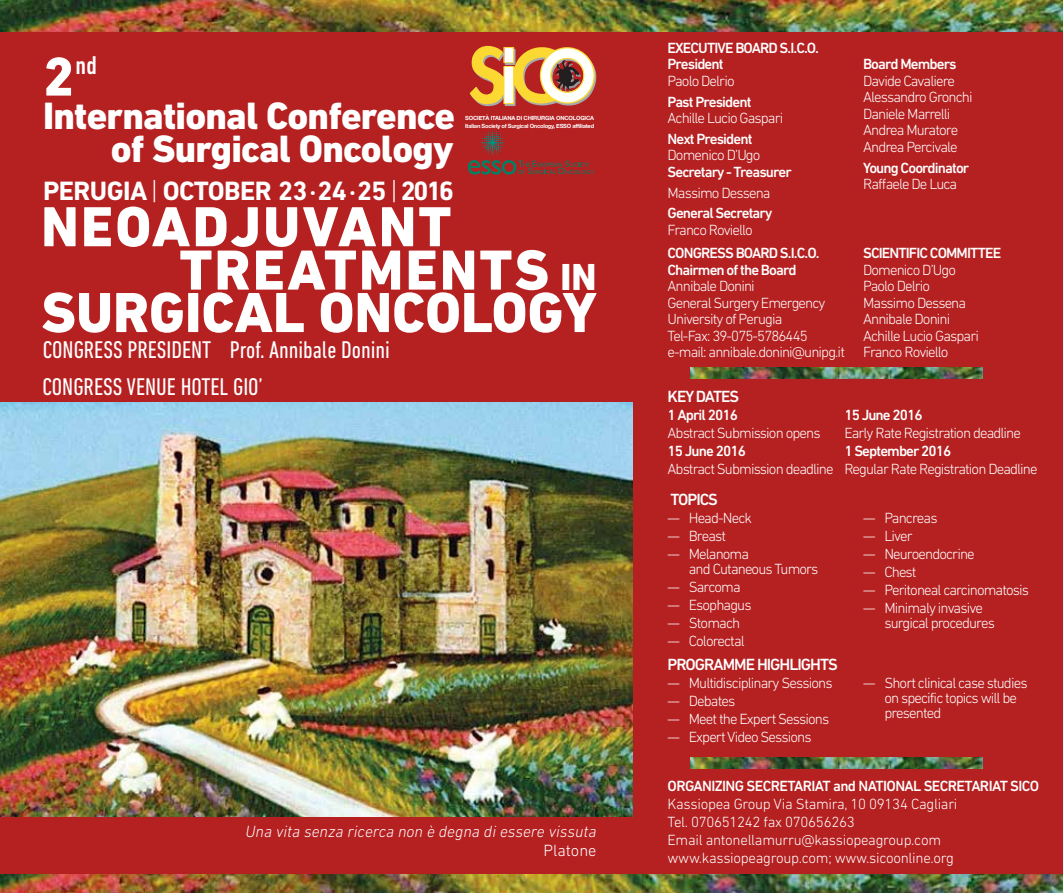
<style>
.page{position:relative;width:1063px;height:893px;background:#fff}
.page>*{position:absolute;margin:0;border:0;box-sizing:border-box;transform-origin:0 0}
.t1{font:800 57.45px "DIN Next LT Pro";letter-spacing:.04em;color:#fff}
.t2{font:800 57.45px "DIN Next LT Pro";letter-spacing:.005em;color:#fff}
.t3{font:800 38.7px/33px "DIN Next LT Pro";letter-spacing:-.02em;color:#fff;text-align:right}
.t4{font:700 27px "DIN Next LT Pro";letter-spacing:-.02em;color:#fff}
.t5{font:500 condensed 26.25px "DIN Next LT Pro";color:#fff}
.t6{font:condensed 24.6px "DIN Next LT Pro";color:#fff}
.t7{font:italic 300 16.5px "DIN Next LT Pro";color:#fff}
.t8{font:500 16.5px "DIN Next LT Pro";letter-spacing:-.06em;color:#fff}
.t9{font:300 16.5px "DIN Next LT Pro";color:#fff}
.t10{font:300 15px/16.5px "DIN Next LT Pro";letter-spacing:-.06em;color:#fff}
.t11{font:500 15px/16.5px "DIN Next LT Pro";letter-spacing:-.06em;color:#fff}
.t12{font:300 15px/18px "DIN Next LT Pro";letter-spacing:-.02em;color:#fff}
.t13{font:500 15px "DIN Next LT Pro";letter-spacing:-.04em;color:#fff}
.t14{font:700 5.7px/8.4px "Helvetica Neue";letter-spacing:-.04em;color:#fff}
.s1{font-weight:800;font-stretch:normal;font-size:55.5px}
.s2{font-weight:300}
.s3{font-weight:200;font-stretch:condensed;font-size:22.5px}
.s4{font-size:38.25px}
</style>
<div class="page">
<div style="left:0;top:32px;width:1063px;height:843px;background:#b52021"></div>
<img style="left:0;top:403px;width:633px;height:413px">
<img style="left:0;top:0;width:1063px;height:32px">
<img style="left:0;top:875px;width:1063px;height:18px">
<img style="left:690px;top:367px;width:293px;height:11px">
<img style="left:690px;top:757px;width:293px;height:11px">
<svg style="left:484px;top:130px;width:17px;height:7px"></svg>
<svg style="left:468px;top:160px;width:126px;height:15px;background:#7e3c34"></svg>
<svg style="left:469px;top:45px;width:132px;height:63px"></svg>
<h3 class="t5" style="left:43px;top:51px;width:55px"><span class="s1">2</span>nd</h3>
<h2 class="t3" style="left:43px;top:99px;width:413px">International Conference of Surgical Oncology</h2>
<h3 class="t4" style="left:43px;top:175px;width:412px">PERUGIA <span class="s2">|</span> OCTOBER 23<span class="s3">•</span>24<span class="s3">•</span>25 <span class="s2">|</span>2016</h3>
<p class="t14" style="left:465px;top:114px;width:131px">SOCIETÀ ITALIANA DI CHIRURGIA ONCOLOGICA<br>Italian Society of Surgical Oncology, ESSO affiliated</p>
<h1 class="t1" style="left:41px;top:193px;width:411px">NEOADJUVANT</h1>
<h1 class="t1" style="left:180px;top:236px;width:418px">TREATMENTS <span class="s4">IN</span></h1>
<h1 class="t2" style="left:41px;top:279px;width:557px">SURGICAL ONCOLOGY</h1>
<h3 class="t6" style="left:43px;top:336px;width:349px">CONGRESS PRESIDENT Prof. Annibale Donini</h3>
<h3 class="t6" style="left:43px;top:373px;width:222px">CONGRESS VENUE HOTEL GIO’</h3>
<p class="t7" style="left:245px;top:822px;width:353px">Una vita senza ricerca non è degna di essere vissuta</p>
<p class="t9" style="left:543px;top:841px;width:55px">Platone</p>
<p class="t11" style="left:668px;top:39px;width:153px">EXECUTIVE BOARD S.I.C.O.<br>President</p>
<p class="t10" style="left:668px;top:72px;width:69px">Paolo Delrio</p>
<p class="t11" style="left:668px;top:93px;width:86px">Past President</p>
<p class="t10" style="left:668px;top:110px;width:117px">Achille Lucio Gaspari</p>
<p class="t11" style="left:668px;top:130px;width:87px">Next President</p>
<p class="t10" style="left:668px;top:147px;width:94px">Domenico D’Ugo</p>
<p class="t11" style="left:668px;top:163px;width:126px">Secretary - Treasurer</p>
<p class="t10" style="left:668px;top:184px;width:105px">Massimo Dessena</p>
<p class="t11" style="left:668px;top:205px;width:106px">General Secretary</p>
<p class="t10" style="left:668px;top:221px;width:87px">Franco Roviello</p>
<p class="t11" style="left:668px;top:245px;width:153px">CONGRESS BOARD S.I.C.O.<br>Chairmen of the Board</p>
<p class="t10" style="left:668px;top:278px;width:179px">Annibale Donini<br>General Surgery Emergency<br>University of Perugia<br>Tel-Fax: 39-075-5786445 e-mail: annibale.donini@unipg.it</p>
<p class="t11" style="left:863px;top:56px;width:95px">Board Members</p>
<p class="t10" style="left:863px;top:72px;width:111px">Davide Cavaliere<br>Alessandro Gronchi<br>Daniele Marrelli<br>Andrea Muratore<br>Andrea Percivale</p>
<p class="t11" style="left:863px;top:159px;width:108px">Young Coordinator</p>
<p class="t10" style="left:863px;top:176px;width:96px">Raffaele De Luca</p>
<p class="t11" style="left:863px;top:245px;width:140px">SCIENTIFIC COMMITTEE</p>
<p class="t10" style="left:863px;top:261px;width:117px">Domenico D’Ugo<br>Paolo Delrio<br>Massimo Dessena<br>Annibale Donini<br>Achille Lucio Gaspari<br>Franco Roviello</p>
<p class="t8" style="left:668px;top:387px;width:73px">KEY DATES</p>
<p class="t11" style="left:668px;top:407px;width:72px">1 April 2016</p>
<p class="t10" style="left:668px;top:425px;width:155px">Abstract Submission opens</p>
<p class="t11" style="left:668px;top:443px;width:80px">15 June 2016</p>
<p class="t10" style="left:668px;top:461px;width:168px">Abstract Submission deadline</p>
<p class="t8" style="left:670px;top:489px;width:49px">TOPICS</p>
<p class="t10" style="left:668px;top:509px;width:86px">— Head-Neck</p>
<p class="t10" style="left:668px;top:527px;width:60px">— Breast</p>
<p class="t10" style="left:689px;top:546px;width:131px;line-height:15px;text-indent:-21px">— Melanoma<br>and Cutaneous Tumors</p>
<p class="t10" style="left:668px;top:578px;width:75px">— Sarcoma</p>
<p class="t10" style="left:668px;top:596px;width:86px">— Esophagus</p>
<p class="t10" style="left:668px;top:614px;width:74px">— Stomach</p>
<p class="t10" style="left:668px;top:632px;width:79px">— Colorectal</p>
<p class="t8" style="left:668px;top:655px;width:172px">PROGRAMME HIGHLIGHTS</p>
<p class="t10" style="left:668px;top:675px;width:166px">— Multidisciplinary Sessions</p>
<p class="t10" style="left:668px;top:693px;width:69px">— Debates</p>
<p class="t10" style="left:668px;top:711px;width:163px">— Meet the Expert Sessions</p>
<p class="t10" style="left:668px;top:729px;width:146px">— Expert Video Sessions</p>
<p class="t11" style="left:844px;top:406px;width:80px">15 June 2016</p>
<p class="t10" style="left:844px;top:424px;width:178px">Early Rate Registration deadline</p>
<p class="t11" style="left:844px;top:442px;width:109px">1 September 2016</p>
<p class="t10" style="left:844px;top:460px;width:195px">Regular Rate Registration Deadline</p>
<p class="t10" style="left:863px;top:509px;width:76px">— Pancreas</p>
<p class="t10" style="left:863px;top:527px;width:51px">— Liver</p>
<p class="t10" style="left:863px;top:545px;width:113px">— Neuroendocrine</p>
<p class="t10" style="left:863px;top:563px;width:55px">— Chest</p>
<p class="t10" style="left:863px;top:581px;width:167px">— Peritoneal carcinomatosis</p>
<p class="t10" style="left:884px;top:600px;width:112px;line-height:15px;text-indent:-21px">— Minimaly invasive surgical procedures</p>
<p class="t10" style="left:884px;top:676px;width:145px;line-height:15px;text-indent:-21px">— Short clinical case studies on specific topics will be presented</p>
<p class="t13" style="left:668px;top:777px;width:373px">ORGANIZING SECRETARIAT and NATIONAL SECRETARIAT SICO</p>
<p class="t12" style="left:668px;top:795px;width:291px">Kassiopea Group Via Stamira, 10 09134 Cagliari Tel. 070651242 fax 070656263<br>Email antonellamurru@kassiopeagroup.com www.kassiopeagroup.com; www.sicoonline.org</p>
</div>
